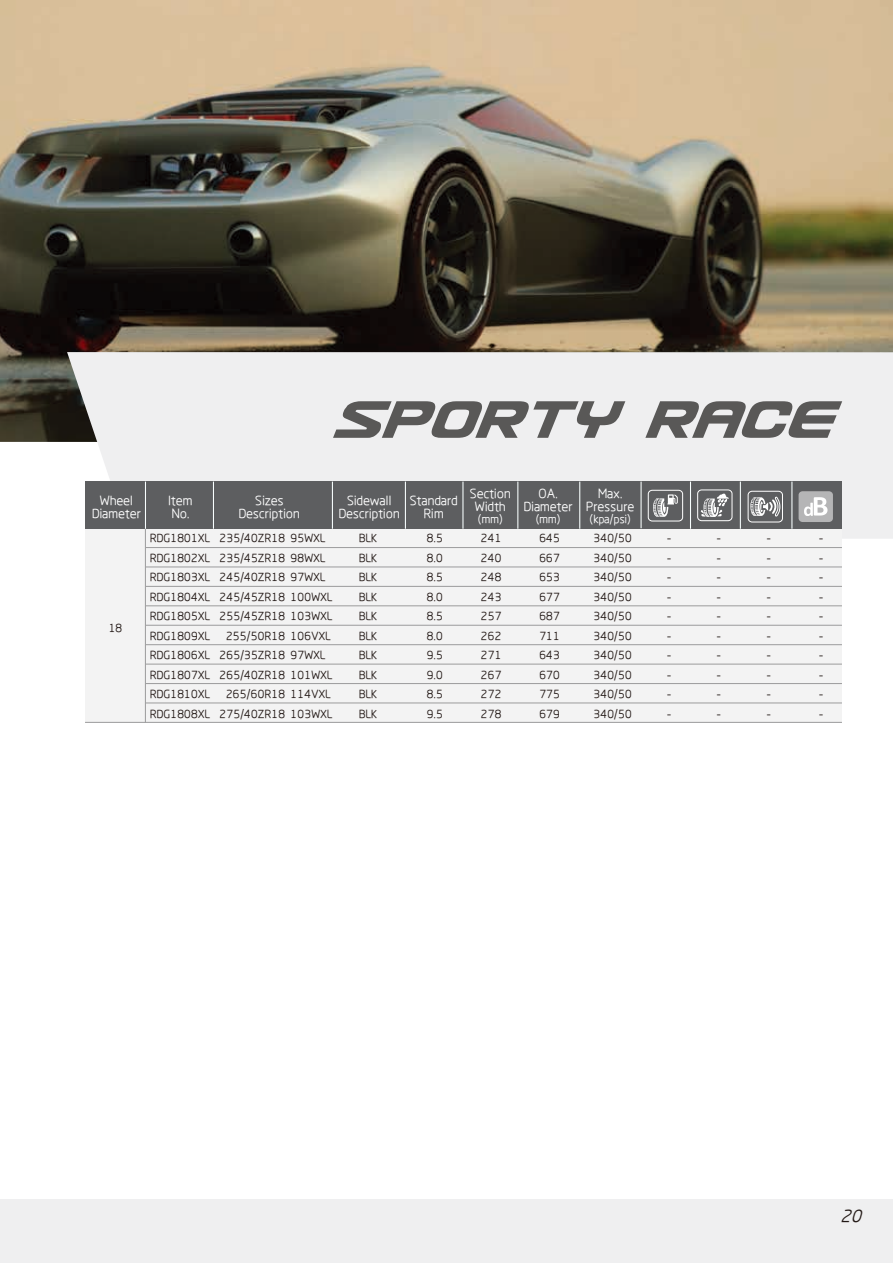
<style>
.page{position:relative;width:893px;height:1263px;background:#fff}
.page>*{position:absolute;margin:0;border:0;box-sizing:border-box;transform-origin:0 0}
.t1{font:italic 63px "Usuzi";color:#595857}
.t2{font:italic 18px "RTWS Yue Go Trial";color:#231916}
.t3{font:13.5px/13.5px "RTWS Yue Go Trial";letter-spacing:-.025em;color:#fff;text-align:center}
.t4{font:12px/19.5px "RTWS Yue Go Trial";letter-spacing:-.025em;color:#231916;text-align:justify}
.t5{font:12px "RTWS Yue Go Trial";letter-spacing:-.025em;color:#fff}
</style>
<div class="page">
<div style="left:0;top:1199px;width:893px;height:64px;background:#efeff0"></div>
<img style="left:0;top:0;width:893px;height:442px">
<div style="left:67px;top:352px;width:826px;height:187px;background:#efeff0"></div>
<div style="left:85px;top:528px;width:757px;height:194px;background:#f3f3f3"></div>
<hr style="left:145px;top:528px;width:1px;height:195px;background:#a0a0a1">
<hr style="left:146px;top:547px;width:696px;height:1px;background:#a0a0a1">
<hr style="left:146px;top:566px;width:696px;height:1px;background:#a0a0a1">
<hr style="left:146px;top:586px;width:696px;height:1px;background:#a0a0a1">
<hr style="left:146px;top:605px;width:696px;height:1px;background:#a0a0a1">
<hr style="left:146px;top:625px;width:696px;height:1px;background:#a0a0a1">
<hr style="left:146px;top:644px;width:696px;height:1px;background:#a0a0a1">
<hr style="left:146px;top:663px;width:696px;height:2px;background:#a0a0a1">
<hr style="left:146px;top:683px;width:696px;height:1px;background:#a0a0a1">
<hr style="left:146px;top:702px;width:696px;height:1px;background:#a0a0a1">
<hr style="left:85px;top:722px;width:757px;height:1px;background:#a0a0a1">
<div style="left:85px;top:482px;width:757px;height:47px;background:#5d5e60"></div>
<hr style="left:213px;top:482px;width:1px;height:47px;background:#f9ffff">
<hr style="left:332px;top:482px;width:1px;height:47px;background:#f9ffff">
<hr style="left:405px;top:482px;width:1px;height:47px;background:#f9ffff">
<hr style="left:462px;top:482px;width:1px;height:47px;background:#f9ffff">
<hr style="left:517px;top:482px;width:1px;height:47px;background:#f9ffff">
<hr style="left:579px;top:482px;width:1px;height:47px;background:#f9ffff">
<hr style="left:640px;top:482px;width:2px;height:46px;background:#f9ffff">
<hr style="left:690px;top:482px;width:1px;height:47px;background:#f9ffff">
<hr style="left:740px;top:482px;width:1px;height:47px;background:#f9ffff">
<svg style="left:700px;top:494px;width:29px;height:23px"></svg>
<div style="left:697px;top:489px;width:35px;height:32px;border:1px solid #fff;border-radius:4px"></div>
<svg style="left:750px;top:446px;width:30px;height:71px"></svg>
<div style="left:748px;top:491px;width:35px;height:31px;border:1px solid #fff;border-radius:4px"></div>
<svg style="left:653px;top:494px;width:25px;height:23px"></svg>
<div style="left:648px;top:490px;width:35px;height:31px;border:1px solid #fff;border-radius:4px"></div>
<div style="left:799px;top:491px;width:34px;height:31px;background:#b5b5b6;border-radius:4px"></div>
<svg style="left:804px;top:497px;width:23px;height:19px"></svg>
<hr style="left:791px;top:482px;width:1px;height:47px;background:#f9ffff">
<hr style="left:145px;top:482px;width:1px;height:47px;background:#f9ffff">
<h1 class="t1" style="left:333px;top:386px;width:501px">SPORTY RACE</h1>
<p class="t3" style="left:523px;top:486px;width:51px">OA.<br>Diameter</p>
<p class="t5" style="left:536px;top:513px;width:26px">(mm)</p>
<p class="t3" style="left:168px;top:493px;width:26px;text-align:left">Item<br>No.</p>
<p class="t3" style="left:238px;top:493px;width:63px">Sizes<br>Description</p>
<p class="t3" style="left:338px;top:493px;width:63px">Sidewall<br>Description</p>
<p class="t3" style="left:409px;top:493px;width:50px">Standard<br>Rim</p>
<p class="t3" style="left:470px;top:486px;width:43px">Section<br>Width</p>
<p class="t3" style="left:92px;top:493px;width:51px">Wheel<br>Diameter</p>
<p class="t3" style="left:586px;top:486px;width:50px">Max.<br>Pressure</p>
<p class="t5" style="left:590px;top:513px;width:43px">(kpa/psi)</p>
<p class="t5" style="left:478px;top:513px;width:26px">(mm)</p>
<p class="t4" style="left:108px;top:619px;width:16px">18</p>
<p class="t4" style="left:150px;top:529px;width:62px">RDG1801XL RDG1802XL RDG1803XL RDG1804XL RDG1805XL RDG1809XL RDG1806XL RDG1807XL RDG1810XL RDG1808XL</p>
<p class="t4" style="left:219px;top:529px;width:115px;text-align:center">235/40ZR18 95WXL<br>235/45ZR18 98WXL<br>245/40ZR18 97WXL<br>245/45ZR18 100WXL<br>255/45ZR18 103WXL<br>255/50R18 106VXL<br>265/35ZR18 97WXL<br>265/40ZR18 101WXL<br>265/60R18 114VXL<br>275/40ZR18 103WXL</p>
<p class="t4" style="left:427px;top:529px;width:18px">8.5<br>8.0<br>8.5<br>8.0<br>8.5<br>8.0<br>9.5<br>9.0<br>8.5<br>9.5</p>
<p class="t4" style="left:480px;top:529px;width:23px">241<br>240<br>248<br>243<br>257<br>262<br>271<br>267<br>272<br>278</p>
<p class="t4" style="left:539px;top:529px;width:23px">645<br>667<br>653<br>677<br>687<br>711<br>643<br>670<br>775<br>679</p>
<p class="t4" style="left:667px;top:529px;width:5px">- - - - - - - - - -</p>
<p class="t4" style="left:717px;top:529px;width:5px">- - - - - - - - - -</p>
<p class="t4" style="left:767px;top:529px;width:5px">- - - - - - - - - -</p>
<p class="t4" style="left:819px;top:529px;width:5px">- - - - - - - - - -</p>
<p class="t4" style="left:593px;top:529px;width:40px">340/50<br>340/50<br>340/50<br>340/50<br>340/50<br>340/50<br>340/50<br>340/50<br>340/50<br>340/50</p>
<p class="t4" style="left:359px;top:529px;width:20px">BLK BLK BLK BLK BLK BLK BLK BLK BLK BLK</p>
<h2 class="t2" style="left:840px;top:1208px;width:28px">20</h2>
</div>
